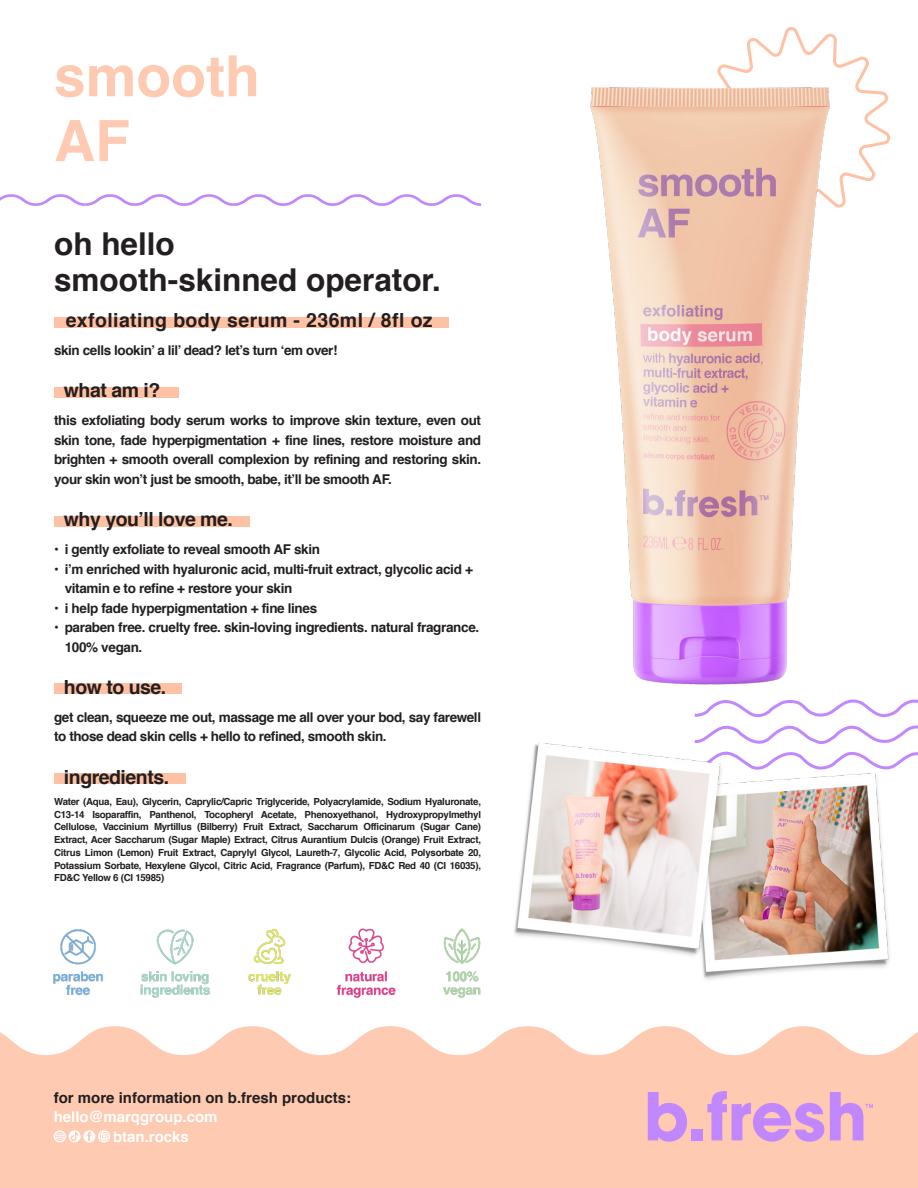
<style>
.page{position:relative;width:918px;height:1188px;background:#fff}
.page>*{position:absolute;margin:0;border:0;box-sizing:border-box;transform-origin:0 0}
.t1{font:700 57px/64.8px "Helvetica";color:#fec1a4}
.t2{font:700 31.5px "Helvetica";color:#231f20}
.t3{font:700 19.5px "Helvetica";letter-spacing:-.025em;color:#231f20}
.t4{font:700 19.5px "Helvetica";letter-spacing:.02em;color:#231f20}
.t5{font:700 15px "Helvetica";color:#231f20}
.t6{font:700 15px/19.5px "Helvetica";color:#fff}
.t7{font:700 13.5px/19.5px "Helvetica";letter-spacing:-.025em;color:#231f20}
.t8{font:700 9.75px/12.8px "Helvetica";letter-spacing:-.03em;color:#231f20;text-align:justify}
.s1{font-weight:400}
</style>
<div class="page">
<svg style="left:0;top:1026px;width:918px;height:162px;background:#fecfb8"></svg>
<div style="left:54px;top:317px;width:395px;height:10px;background:#fec1a4"></div>
<div style="left:54px;top:387px;width:124px;height:11px;background:#fec1a4"></div>
<div style="left:54px;top:516px;width:196px;height:10px;background:#fec1a4"></div>
<div style="left:54px;top:684px;width:128px;height:10px;background:#fec1a4"></div>
<div style="left:54px;top:773px;width:132px;height:11px;background:#fec1a4"></div>
<img style="left:53px;top:929px;width:50px;height:67px">
<img style="left:336px;top:928px;width:60px;height:70px">
<img style="left:443px;top:928px;width:38px;height:70px">
<img style="left:140px;top:929px;width:70px;height:69px">
<img style="left:248px;top:928px;width:43px;height:67px">
<svg style="left:648px;top:1092px;width:39px;height:50px;background:#d8a1e0"></svg>
<div style="left:691px;top:1129px;width:12px;height:11px;background:#c187ff"></div>
<svg style="left:707px;top:1091px;width:117px;height:51px;background:#e1aad5"></svg>
<svg style="left:830px;top:1092px;width:43px;height:48px;background:#dfa8d7"></svg>
<svg style="left:0;top:194px;width:481px;height:12px"></svg>
<img style="left:590px;top:27px;width:301px;height:658px">
<img style="left:514px;top:699px;width:404px;height:281px">
<svg style="left:54px;top:1130px;width:56px;height:13px"></svg>
<h1 class="t1" style="left:54px;top:45px;width:207px">smooth<br>AF</h1>
<p class="t2" style="left:54px;top:219px;width:122px">oh hello</p>
<p class="t2" style="left:54px;top:255px;width:388px">smooth-skinned operator.</p>
<p class="t4" style="left:66px;top:304px;width:368px">exfoliating body serum - 236ml / 8fl oz</p>
<p class="t7" style="left:54px;top:341px;width:285px">skin cells lookin’ a lil’ dead? let’s turn ‘em over!</p>
<p class="t3" style="left:64px;top:375px;width:98px">what am i?</p>
<p class="t7" style="left:54px;top:411px;width:429px;text-align:justify">this exfoliating body serum works to improve skin texture, even out skin tone, fade hyperpigmentation + fine lines, restore moisture and brighten + smooth overall complexion by refining and restoring skin. your skin won’t just be smooth, babe, it’ll be smooth AF.</p>
<p class="t3" style="left:64px;top:504px;width:170px">why you’ll love me.</p>
<p class="t7" style="left:54px;top:540px;width:268px"><span class="s1">•</span> i gently exfoliate to reveal smooth AF skin</p>
<p class="t7" style="left:65px;top:559px;width:410px;text-indent:-11px"><span class="s1">•</span> i’m enriched with hyaluronic acid, multi-fruit extract, glycolic acid + vitamin e to refine + restore your skin</p>
<p class="t7" style="left:54px;top:598px;width:265px"><span class="s1">•</span> i help fade hyperpigmentation + fine lines</p>
<p class="t7" style="left:65px;top:618px;width:416px;text-indent:-11px"><span class="s1">•</span> paraben free. cruelty free. skin-loving ingredients. natural fragrance.<br>100% vegan.</p>
<p class="t3" style="left:64px;top:671px;width:104px">how to use.</p>
<p class="t7" style="left:54px;top:708px;width:428px">get clean, squeeze me out, massage me all over your bod, say farewell to those dead skin cells + hello to refined, smooth skin.</p>
<p class="t3" style="left:64px;top:761px;width:107px">ingredients.</p>
<p class="t8" style="left:54px;top:795px;width:429px">Water (Aqua, Eau), Glycerin, Caprylic/Capric Triglyceride, Polyacrylamide, Sodium Hyaluronate, C13-14 Isoparaffin, Panthenol, Tocopheryl Acetate, Phenoxyethanol, Hydroxypropylmethyl Cellulose, Vaccinium Myrtillus (Bilberry) Fruit Extract, Saccharum Officinarum (Sugar Cane)<br>Extract, Acer Saccharum (Sugar Maple) Extract, Citrus Aurantium Dulcis (Orange) Fruit Extract, Citrus Limon (Lemon) Fruit Extract, Caprylyl Glycol, Laureth-7, Glycolic Acid, Polysorbate 20, Potassium Sorbate, Hexylene Glycol, Citric Acid, Fragrance (Parfum), FD&amp;C Red 40 (CI 16035), FD&amp;C Yellow 6 (CI 15985)</p>
<p class="t5" style="left:54px;top:1085px;width:299px">for more information on b.fresh products:</p>
<p class="t6" style="left:113px;top:1107px;width:106px;text-indent:-59px">hello@marqgroup.com btan.rocks</p>
</div>
